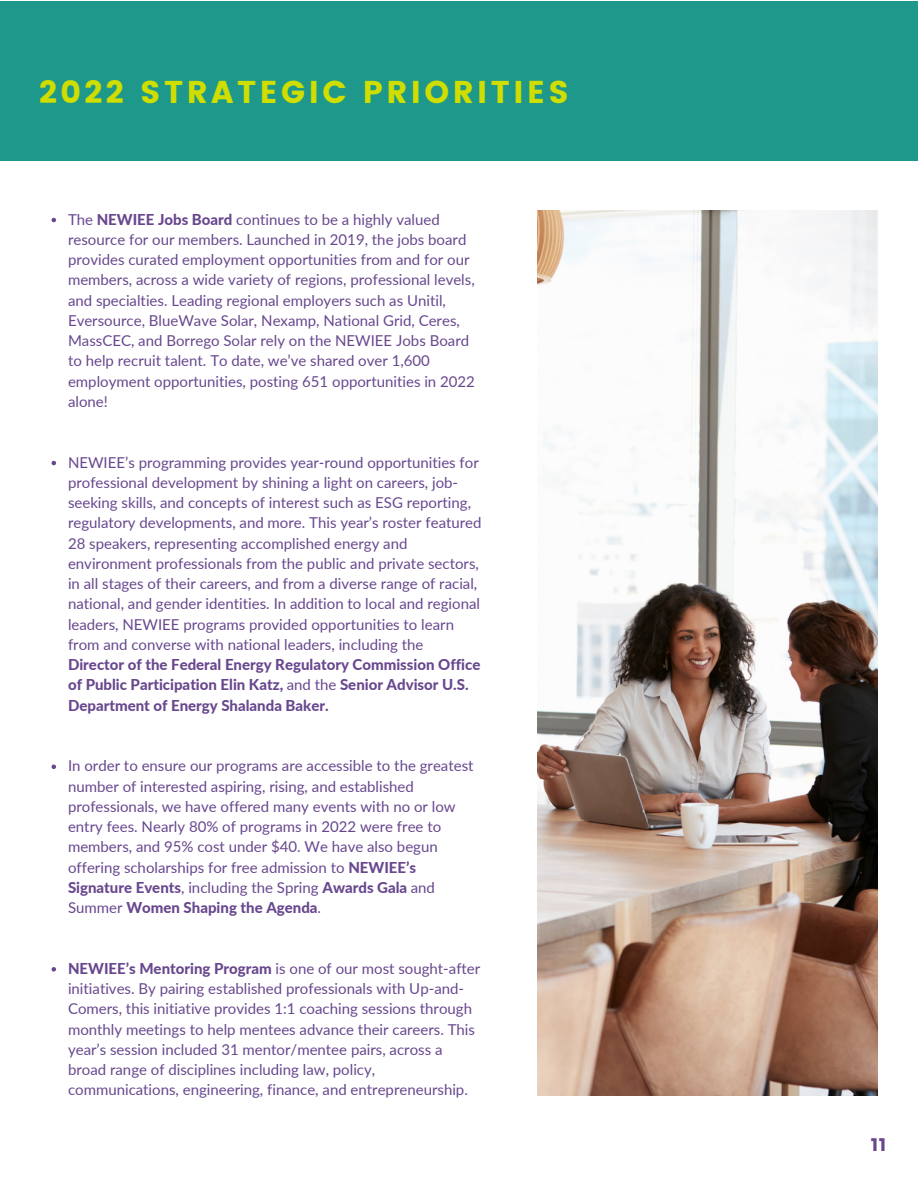
<style>
.page{position:relative;width:918px;height:1188px;background:#fff}
.page>*{position:absolute;margin:0;border:0;box-sizing:border-box;transform-origin:0 0}
.t1{font:31.5px "Poppins";letter-spacing:.11em;color:#cfde00}
.t2{font:18px "Poppins";color:#68478e}
.t3{font:15px/20.2px "Lato";color:#68478e}
.t4{font:800 15px/20.2px "Lato";color:#68478e}
.s1{font-weight:800}
.s2{font-weight:400}
</style>
<div class="page">
<div style="left:0;top:1px;width:918px;height:160px;background:#1e988a"></div>
<svg style="left:52px;top:218px;width:4px;height:4px"></svg>
<svg style="left:52px;top:461px;width:4px;height:4px"></svg>
<svg style="left:52px;top:765px;width:4px;height:4px"></svg>
<svg style="left:52px;top:967px;width:4px;height:5px"></svg>
<img style="left:538px;top:210px;width:340px;height:886px">
<h1 class="t1" style="left:39px;top:73px;width:531px">2022 STRATEGIC PRIORITIES</h1>
<p class="t3" style="left:68px;top:209px;width:408px">The <span class="s1">NEWIEE Jobs Board</span> continues to be a highly valued resource for our members. Launched in 2019, the jobs board provides curated employment opportunities from and for our members, across a wide variety of regions, professional levels, and specialties. Leading regional employers such as Unitil, Eversource, BlueWave Solar, Nexamp, National Grid, Ceres, MassCEC, and Borrego Solar rely on the NEWIEE Jobs Board to help recruit talent. To date, we’ve shared over 1,600 employment opportunities, posting 651 opportunities in 2022 alone!</p>
<p class="t3" style="left:68px;top:452px;width:415px">NEWIEE’s programming provides year-round opportunities for professional development by shining a light on careers, job&shy;seeking skills, and concepts of interest such as ESG reporting, regulatory developments, and more. This year’s roster featured 28 speakers, representing accomplished energy and environment professionals from the public and private sectors, in all stages of their careers, and from a diverse range of racial, national, and gender identities. In addition to local and regional leaders, NEWIEE programs provided opportunities to learn from and converse with national leaders, including the</p>
<p class="t4" style="left:68px;top:654px;width:414px">Director of the Federal Energy Regulatory Commission Office of Public Participation Elin Katz, <span class="s2">and the</span> Senior Advisor U.S.<br>Department of Energy Shalanda Baker.</p>
<p class="t3" style="left:68px;top:755px;width:407px">In order to ensure our programs are accessible to the greatest number of interested aspiring, rising, and established professionals, we have offered many events with no or low entry fees. Nearly 80% of programs in 2022 were free to members, and 95% cost under $40. We have also begun offering scholarships for free admission to <span class="s1">NEWIEE’s Signature Events</span>, including the Spring <span class="s1">Awards Gala</span> and Summer <span class="s1">Women Shaping the Agenda</span>.</p>
<p class="t3" style="left:68px;top:958px;width:414px"><span class="s1">NEWIEE’s Mentoring Program</span> is one of our most sought-after initiatives. By pairing established professionals with Up-and-Comers, this initiative provides 1:1 coaching sessions through monthly meetings to help mentees advance their careers. This year’s session included 31 mentor/mentee pairs, across a broad range of disciplines including law, policy, communications, engineering, finance, and entrepreneurship.</p>
<p class="t2" style="left:871px;top:1135px;width:17px">11</p>
</div>
